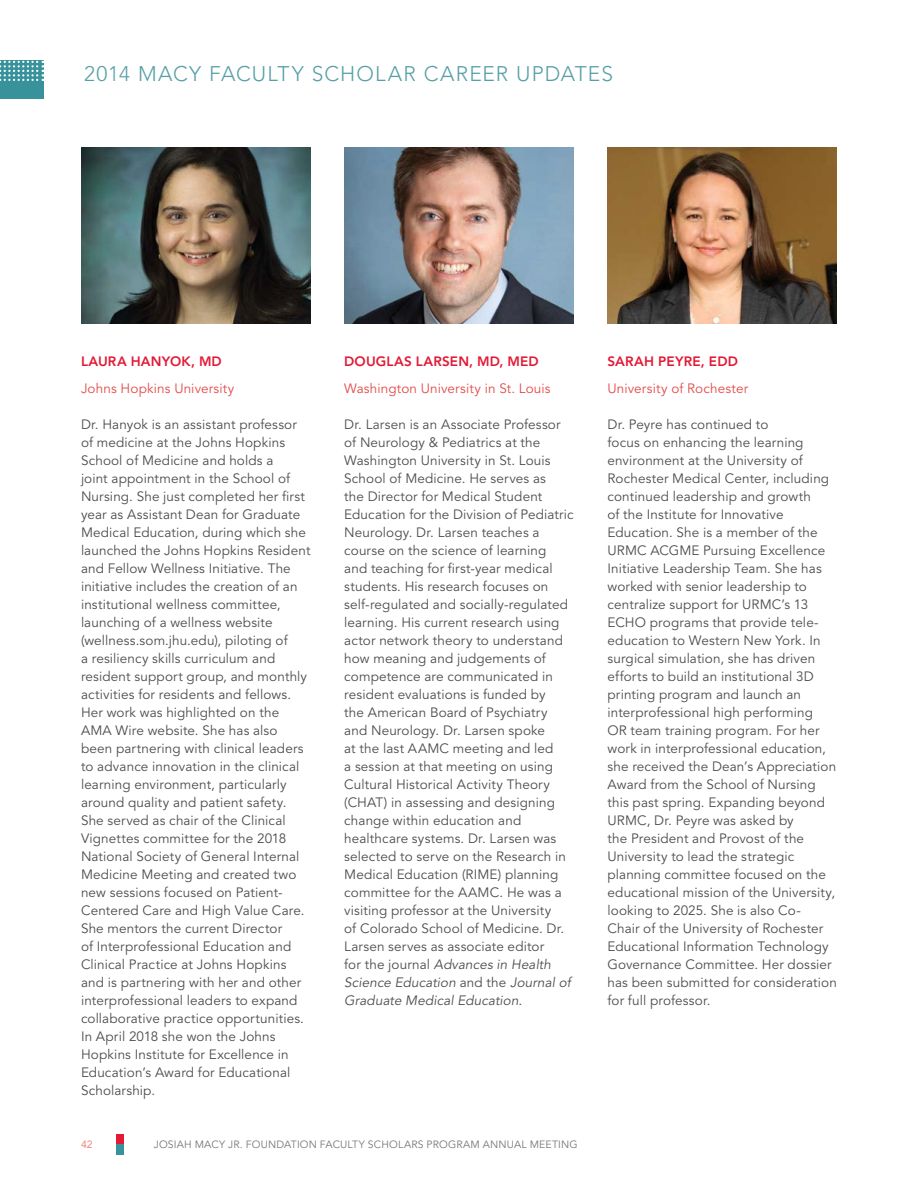
<style>
.page{position:relative;width:918px;height:1188px;background:#fff}
.page>*{position:absolute;margin:0;border:0;box-sizing:border-box;transform-origin:0 0}
.Headlines{font:300 21px "Avenir LT Std";letter-spacing:.05em;color:#569fa7}
.Body{font:13.5px/18px "Avenir LT Std";letter-spacing:.01em;color:#4c4d4e}
.Body__Institutions{font:13.5px "Avenir LT Std";letter-spacing:.01em;color:#e54a4a}
.Subheadlines__First{font:800 13.5px "Avenir LT Std";letter-spacing:.01em;color:#e31936}
.t1{font:10.5px "Avenir LT Std";letter-spacing:.015em;color:#76787a}
.t2{font:10.5px "Avenir LT Std";color:#eb7669}
.s1{font-style:italic}
</style>
<div class="page">
<div style="left:117px;top:1134px;width:7px;height:10px;background:#e31936"></div>
<div style="left:117px;top:1144px;width:7px;height:10px;background:#37929b"></div>
<div style="left:0;top:61px;width:44px;height:38px;background:#37929b"></div>
<svg style="left:0;top:61px;width:44px;height:20px"></svg>
<img style="left:81px;top:147px;width:229px;height:176px">
<img style="left:344px;top:147px;width:230px;height:176px">
<img style="left:608px;top:147px;width:229px;height:176px">
<p class="Headlines" style="left:84px;top:61px;width:528px">2014 MACY FACULTY SCHOLAR CAREER U PDATES</p>
<p class="Subheadlines__First" style="left:81px;top:353px;width:142px">LAURA HANYOK, MD</p>
<p class="Body__Institutions" style="left:81px;top:380px;width:155px">Johns Hopkins University</p>
<p class="Body" style="left:81px;top:415px;width:231px">Dr. Hanyok is an assistant professor of medicine at the Johns Hopkins School of Medicine and holds a<br>joint appointment in the School of<br>N ursing. She just completed her first year as Assistant Dean for Graduate Medical Education, during which she launched the Johns Hopkins Resident and Fellow Wellness Initiative. The initiative includes the creation of an institutional wellness committee, launching of a wellness website (wellness.som.jhu.edu), piloting of<br>a resiliency skills curriculum and resident support group, and monthly activities for residents and fellows.<br>Her work was highlighted on the AMA Wire website. She has also been partnering with clinical leaders to advance innovation in the clinical learning environment, particularly around quality and patient safety.<br>She served as chair of the Clinical Vignettes committee for the 2018<br>National Society of General Internal Medicine Meeting and created two new sessions focused on Patient-Centered Care and High Value Care.<br>She mentors the current Director<br>of Interprofessional Education and Clinical Practice at Johns Hopkins and is partnering with her and other interprofessional leaders to expand collaborative practice opportunities.<br>In April 2018 she won the Johns Hopkins Institute for Excellence in Education’s Award for Educational Scholarship.</p>
<p class="Subheadlines__First" style="left:344px;top:353px;width:196px">DOUGLAS LARSEN, MD, MED</p>
<p class="Body__Institutions" style="left:344px;top:380px;width:208px">Washington University in St. Louis</p>
<p class="Body" style="left:344px;top:415px;width:231px">Dr. Larsen is an Associate Professor of N eurology &amp; Pediatrics at the Washington University in St. Louis School of Medicine. He serves as<br>the Director for Medical Student Education for the Division of Pediatric N eurology. Dr. Larsen teaches a course on the science of learning<br>and teaching for first-year medical students. His research focuses on self-regulated and socially-regulated learning. His current research using actor network theory to understand how meaning and judgements of competence are communicated in resident evaluations is funded by<br>the American Board of Psychiatry and Neurology. Dr. Larsen spoke<br>at the last AAMC meeting and led<br>a session at that meeting on using Cultural Historical Activity Theory (CHAT) in assessing and designing change within education and healthcare systems. Dr. Larsen was selected to serve on the Research in Medical Education (RIME) planning committee for the AAMC. He was a visiting professor at the University<br>of Colorado School of Medicine. Dr.<br>Larsen serves as associate editor<br>for the journal <span class="s1">Advances in Health Science Education</span> and the <span class="s1">Journal of Graduate Medical Education.</span></p>
<p class="t2" style="left:81px;top:1138px;width:13px">42</p>
<p class="t1" style="left:154px;top:1138px;width:425px">JOS IAH MACY JR. FOUN DATION FACULTY SCHOLARS PROGRAM ANN UAL MEETIN G</p>
<p class="Subheadlines__First" style="left:608px;top:353px;width:132px">SARAH PEYRE, EDD</p>
<p class="Body__Institutions" style="left:608px;top:380px;width:142px">University of Rochester</p>
<p class="Body" style="left:608px;top:415px;width:231px">Dr. Peyre has continued to<br>focus on enhancing the learning environment at the University of Rochester Medical Center, including continued leadership and growth<br>of the Institute for Innovative Education. She is a member of the URMC ACGME Pursuing Excellence Initiative Leadership Team. She has worked with senior leadership to centralize support for URMC’s 13<br>ECHO programs that provide tele&shy;education to Western N ew York. In surgical simulation, she has driven efforts to build an institutional 3D printing program and launch an interprofessional high performing<br>OR team training program. For her work in interprofessional education, she received the Dean’s Appreciation Award from the School of N ursing this past spring. Expanding beyond URMC, Dr. Peyre was asked by<br>the President and Provost of the University to lead the strategic planning committee focused on the educational mission of the University, looking to 2025. She is also Co-<br>Chair of the University of Rochester Educational Information Technology Governance Committee. Her dossier has been submitted for consideration for full professor.</p>
</div>
